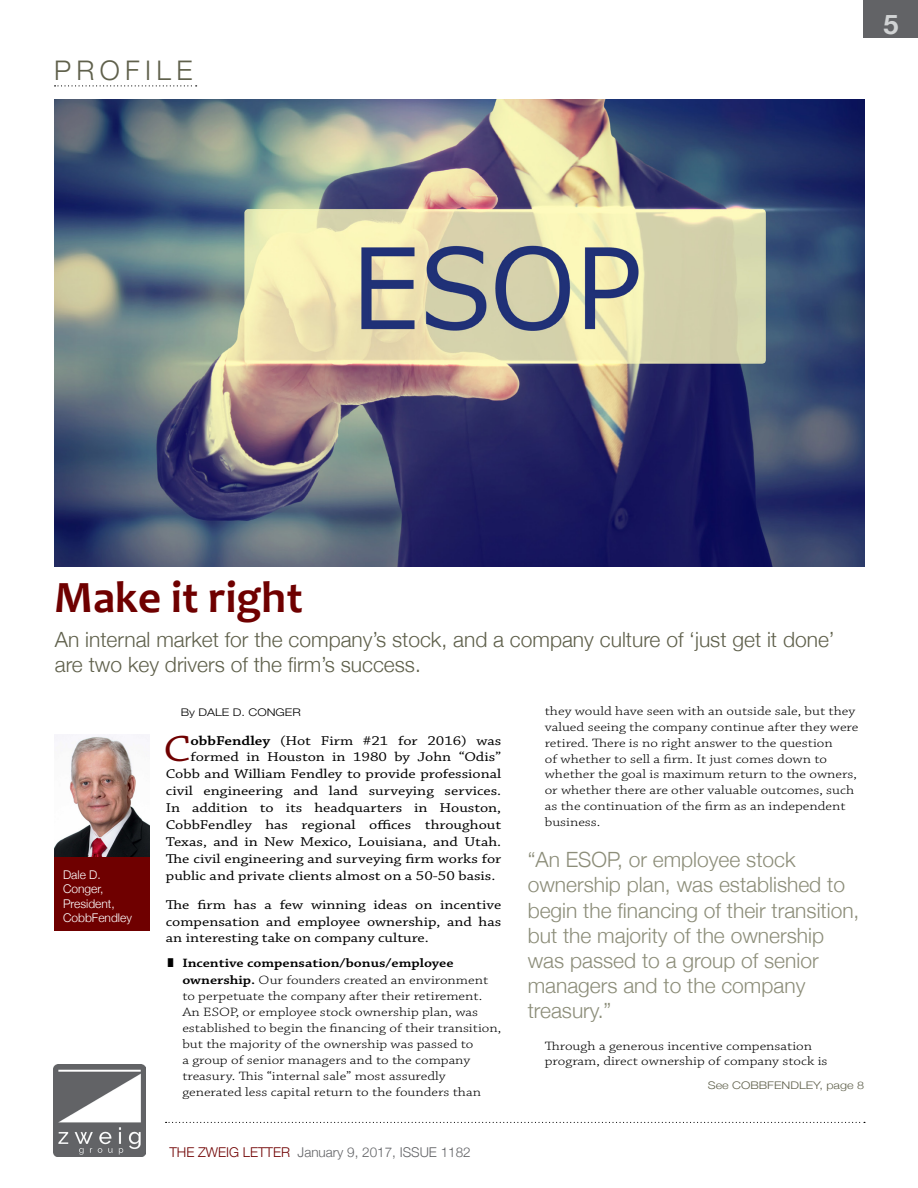
<style>
.page{position:relative;width:918px;height:1188px;background:#fff}
.page>*{position:absolute;margin:0;border:0;box-sizing:border-box;transform-origin:0 0}
.t1{font:700 45px "Candara";color:#6f0000}
.t2{font:38.4px "Chaparral Pro";color:#6f0000;scale:1.2 1}
.t3{font:300 27px "Helvetica Neue";letter-spacing:.2em;color:#5f604b}
.t4{font:700 27px "Helvetica Neue";color:#d1d3d4}
.t5{font:300 21px/25.2px "Helvetica Neue";color:#8c8d79}
.t6{font:300 21px/25.2px "Helvetica Neue";color:#5f604b}
.t7{font:13.5px/17px "Chaparral Pro";color:#000;text-align:justify;scale:1.2 1}
.t8{font:300 13.5px "Helvetica Neue";color:#626366}
.t9{font:300 12.75px/16px "Chaparral Pro";color:#000;scale:1.2 1}
.t10{font:300 12px/14.4px "Helvetica Neue";color:#fff}
.t11{font:300 10.5px "Helvetica Neue";color:#5f604b;scale:1.2 1}
.t12{font:300 10.5px "Helvetica Neue";color:#000;scale:1.2 1}
.s1{font-weight:600}
.s2{color:#6f0000}
</style>
<div class="page">
<img style="left:53px;top:1064px;width:93px;height:92px">
<div style="left:864px;top:0;width:54px;height:38px;background:#626366"></div>
<svg style="left:166px;top:1122px;width:699px;height:1px"></svg>
<svg style="left:55px;top:85px;width:142px;height:1px"></svg>
<img style="left:54px;top:735px;width:95px;height:123px">
<div style="left:54px;top:858px;width:95px;height:73px;background:#6f0000"></div>
<img style="left:55px;top:99px;width:810px;height:468px">
<h3 class="t3" style="left:54px;top:49px;width:140px">PROFILE</h3>
<h3 class="t4" style="left:883px;top:3px;width:17px">5</h3>
<h1 class="t1" style="left:54px;top:569px;width:250px">Make it right</h1>
<h3 class="t6" style="left:55px;top:626px;width:781px">An internal market for the company’s stock, and a company culture of ‘just get it done’ are two key drivers of the firm’s success.</h3>
<p class="t10" style="left:63px;top:867px;width:70px">Dale D.<br>Conger,<br>President,<br>CobbFendley</p>
<p class="t12" style="left:181px;top:704px;width:101px">By DALE D. CONGER</p>
<h2 class="t2" style="left:164px;top:728px;width:24px">C</h2>
<p class="t7" style="left:191px;top:733px;width:260px"><span class="s1">obbFendley</span> (Hot Firm #21 for 2016) was</p>
<p class="t7" style="left:191px;top:749px;width:260px">formed in Houston in 1980 by John “Odis”</p>
<p class="t7" style="left:166px;top:766px;width:281px">Cobb and William Fendley to provide professional</p>
<p class="t7" style="left:166px;top:783px;width:281px">civil engineering and land surveying services.</p>
<p class="t7" style="left:166px;top:800px;width:281px">In addition to its headquarters in Houston,</p>
<p class="t7" style="left:166px;top:817px;width:281px">CobbFendley has regional offices throughout</p>
<p class="t7" style="left:166px;top:834px;width:281px">Texas, and in New Mexico, Louisiana, and Utah.</p>
<p class="t7" style="left:166px;top:851px;width:281px">The civil engineering and surveying firm works for</p>
<p class="t7" style="left:166px;top:867px;width:276px">public and private clients almost on a 50-50 basis.</p>
<p class="t7" style="left:166px;top:896px;width:281px">The firm has a few winning ideas on incentive compensation and employee ownership, and has an interesting take on company culture.</p>
<p class="t9" style="left:182px;top:956px;width:267px;text-indent:-15px">❚ <span class="s1">Incentive compensation/bonus/employee ownership.</span> Our founders created an environment to perpetuate the company after their retirement.<br>An ESOP, or employee stock ownership plan, was established to begin the financing of their transition, but the majority of the ownership was passed to<br>a group of senior managers and to the company treasury. This “internal sale” most assuredly generated less capital return to the founders than</p>
<p class="t8" style="left:169px;top:1142px;width:303px"><span class="s2">THE ZWEIG LETTER</span> January 9, 2017, ISSUE 1182</p>
<p class="t9" style="left:545px;top:704px;width:263px">they would have seen with an outside sale, but they valued seeing the company continue after they were retired. There is no right answer to the question<br>of whether to sell a firm. It just comes down to whether the goal is maximum return to the owners, or whether there are other valuable outcomes, such as the continuation of the firm as an independent business.</p>
<h3 class="t5" style="left:528px;top:846px;width:333px">“An ESOP, or employee stock ownership plan, was established to begin the financing of their transition, but the majority of the ownership was passed to a group of senior managers and to the company treasury.”</h3>
<p class="t9" style="left:545px;top:1038px;width:237px">Through a generous incentive compensation program, direct ownership of company stock is</p>
<p class="t11" style="left:708px;top:1077px;width:132px">See COBBFENDLEY, page 8</p>
</div>
